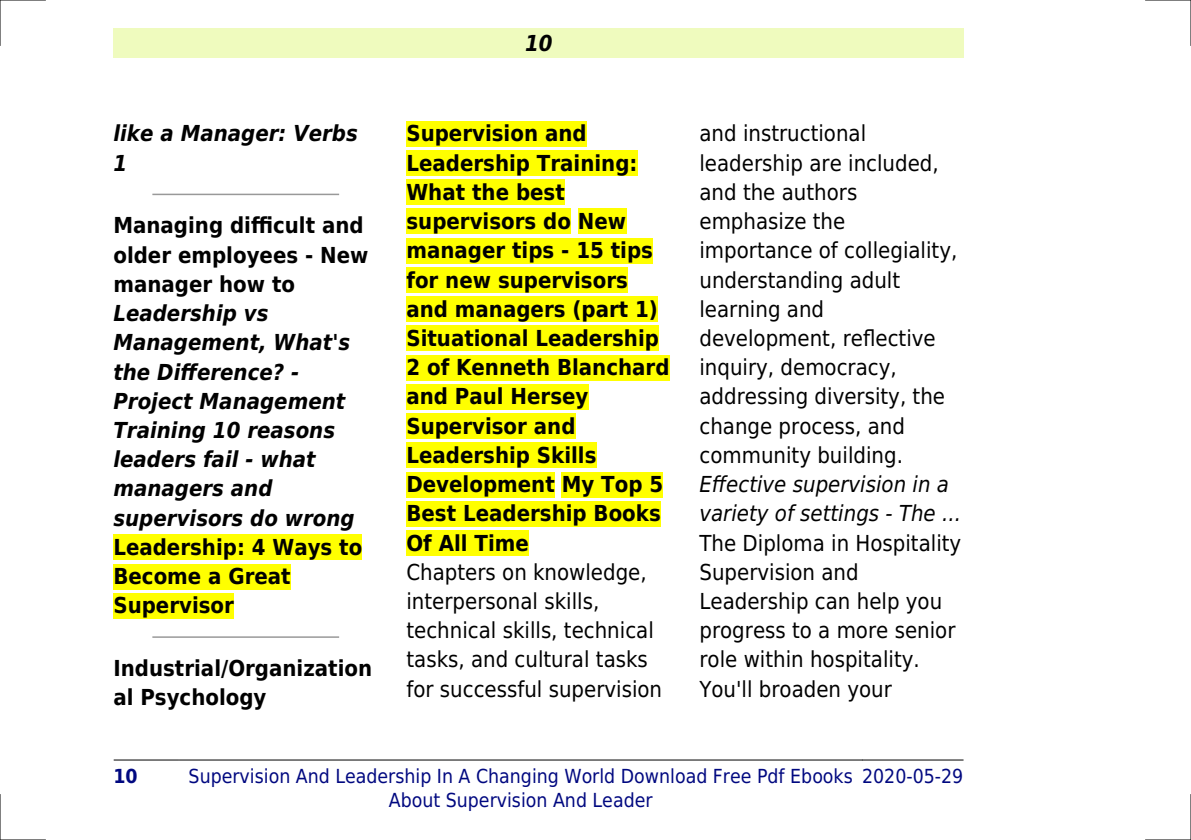
<style>
.page{position:relative;width:1191px;height:840px;background:#fff}
.page>*{position:absolute;margin:0;border:0;box-sizing:border-box;transform-origin:0 0}
.t1{font:22px/29.2px "DejaVu Sans Condensed";color:#000}
.t2{font:700 22px/29.2px "DejaVu Sans Condensed";color:#000}
.t3{font:italic 700 22px/29.2px "DejaVu Sans Condensed";color:#000}
.t4{font:italic 22px/29.2px "DejaVu Sans Condensed";color:#000}
.t5{font:19.4px/23.2px "DejaVu Sans Condensed";color:#000880;text-align:center}
.t6{font:700 19.4px "DejaVu Sans Condensed";color:#000880}
</style>
<div class="page">
<div style="left:113px;top:28px;width:851px;height:30px;background:#effbbe"></div>
<hr style="left:114px;top:759px;width:65px;height:1px;background:#000">
<hr style="left:179px;top:759px;width:683px;height:1px;background:#000">
<hr style="left:862px;top:759px;width:101px;height:1px;background:#000">
<hr style="left:153px;top:193px;width:185px;height:2px;background:#999">
<div style="left:113px;top:534px;width:249px;height:25px;background:#ff0"></div>
<div style="left:113px;top:563px;width:178px;height:26px;background:#ff0"></div>
<div style="left:113px;top:592px;width:121px;height:26px;background:#ff0"></div>
<hr style="left:153px;top:636px;width:185px;height:1px;background:#999">
<div style="left:406px;top:121px;width:180px;height:25px;background:#ff0"></div>
<div style="left:406px;top:150px;width:231px;height:26px;background:#ff0"></div>
<div style="left:406px;top:179px;width:159px;height:26px;background:#ff0"></div>
<div style="left:406px;top:208px;width:165px;height:26px;background:#ff0"></div>
<div style="left:578px;top:208px;width:48px;height:26px;background:#ff0"></div>
<div style="left:406px;top:238px;width:247px;height:25px;background:#ff0"></div>
<div style="left:406px;top:267px;width:222px;height:25px;background:#ff0"></div>
<div style="left:406px;top:296px;width:252px;height:26px;background:#ff0"></div>
<div style="left:406px;top:325px;width:253px;height:26px;background:#ff0"></div>
<div style="left:406px;top:354px;width:263px;height:26px;background:#ff0"></div>
<div style="left:406px;top:384px;width:182px;height:25px;background:#ff0"></div>
<div style="left:406px;top:413px;width:169px;height:25px;background:#ff0"></div>
<div style="left:406px;top:442px;width:190px;height:26px;background:#ff0"></div>
<div style="left:406px;top:471px;width:149px;height:26px;background:#ff0"></div>
<div style="left:562px;top:471px;width:101px;height:26px;background:#ff0"></div>
<div style="left:406px;top:500px;width:255px;height:26px;background:#ff0"></div>
<div style="left:406px;top:530px;width:123px;height:25px;background:#ff0"></div>
<hr style="left:0;top:0;width:45px;height:1px;background:#000">
<hr style="left:1145px;top:0;width:46px;height:1px;background:#000">
<hr style="left:0;top:839px;width:45px;height:1px;background:#000">
<hr style="left:1145px;top:839px;width:46px;height:1px;background:#000">
<hr style="left:0;top:0;width:1px;height:45px;background:#000">
<hr style="left:0;top:794px;width:1px;height:45px;background:#000">
<hr style="left:1190px;top:0;width:1px;height:45px;background:#000">
<hr style="left:1190px;top:794px;width:1px;height:45px;background:#000">
<p class="t3" style="left:113px;top:119px;width:246px">like a Manager: Verbs<br>1</p>
<p class="t2" style="left:113px;top:211px;width:257px">Managing difficult and older employees - New manager how to</p>
<p class="t3" style="left:113px;top:299px;width:243px">Leadership vs<br>Management, What's the Difference? -<br>Project Management<br>Training 10 reasons leaders fail - what managers and supervisors do wrong</p>
<p class="t2" style="left:113px;top:532px;width:250px">Leadership: 4 Ways to<br>Become a Great<br>Supervisor</p>
<p class="t2" style="left:113px;top:653px;width:260px">Industrial/Organization al Psychology</p>
<p class="t3" style="left:525px;top:28px;width:29px">10</p>
<p class="t2" style="left:406px;top:119px;width:265px">Supervision and<br>Leadership Training:<br>What the best supervisors do New manager tips - 15 tips for new supervisors and managers (part 1)<br>Situational Leadership<br>2 of Kenneth Blanchard and Paul Hersey<br>Supervisor and<br>Leadership Skills<br>Development My Top 5<br>Best Leadership Books<br>Of All Time</p>
<p class="t1" style="left:406px;top:557px;width:257px">Chapters on knowledge, interpersonal skills, technical skills, technical tasks, and cultural tasks for successful supervision</p>
<p class="t1" style="left:699px;top:119px;width:259px">and instructional leadership are included, and the authors emphasize the importance of collegiality, understanding adult learning and development, reflective inquiry, democracy, addressing diversity, the change process, and community building.</p>
<p class="t4" style="left:699px;top:469px;width:263px">Effective supervision in a variety of settings - The ...</p>
<p class="t1" style="left:699px;top:528px;width:263px">The Diploma in Hospitality<br>Supervision and<br>Leadership can help you progress to a more senior role within hospitality.<br>You'll broaden your</p>
<p class="t6" style="left:113px;top:765px;width:26px">10</p>
<p class="t5" style="left:189px;top:764px;width:665px">Supervision And Leadership In A Changing World Download Free Pdf Ebooks<br>About Supervision And Leader</p>
<p class="t5" style="left:862px;top:764px;width:103px">2020-05-29</p>
</div>
